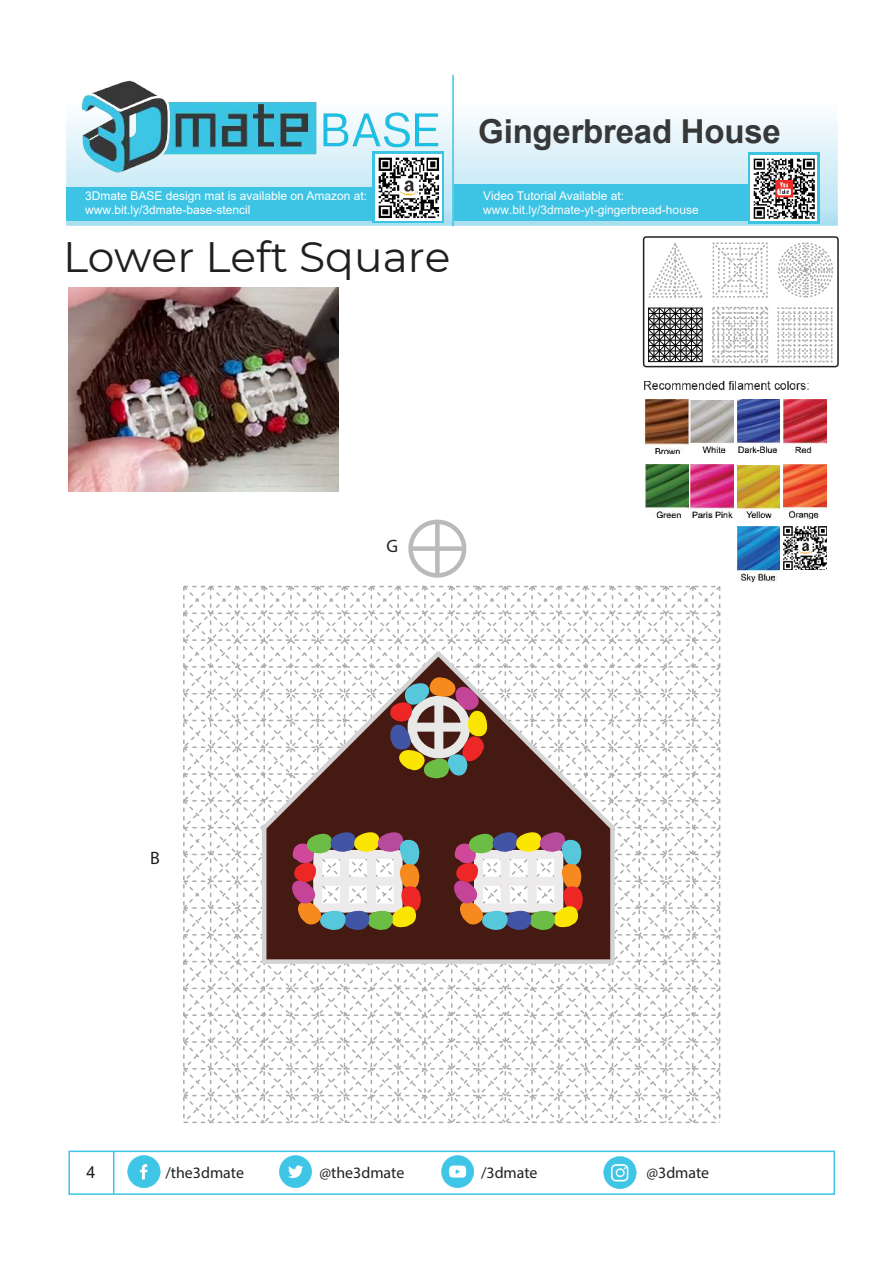
<style>
.page{position:relative;width:893px;height:1263px;background:#fff}
.page>*{position:absolute;margin:0;border:0;box-sizing:border-box;transform-origin:0 0}
.t1{font:42.45px "Montserrat";color:#221f1f}
.t2{font:700 33px "Arial";letter-spacing:-.005em;color:#373838}
.t3{font:18px "Myriad Pro";color:#221f1f}
.t4{font:16.5px "Arial";color:#221f1f}
.t5{font:15.9px "Myriad Pro";color:#221f1f}
.t6{font:12px/14.4px "Arial";color:#fff}
.t7{font:12px "Arial";color:#fbfbfb}
</style>
<div class="page">
<svg style="left:643px;top:236px;width:196px;height:131px"></svg>
<div style="left:408px;top:520px;width:58px;height:58px;border:5px solid #bababa;border-radius:50%"></div>
<div style="left:435px;top:520px;width:5px;height:54px;background:#bababa"></div>
<div style="left:411px;top:546px;width:53px;height:5px;background:#bababa"></div>
<img style="left:66px;top:117px;width:772px;height:109px">
<div style="left:372px;top:151px;width:71px;height:72px;background:linear-gradient(to right,#3dc4e5,#3dc4e5)"></div>
<svg style="left:748px;top:152px;width:71px;height:71px"></svg>
<div style="left:66px;top:187px;width:358px;height:33px;background:#3dc4e5"></div>
<div style="left:454px;top:184px;width:355px;height:36px;background:#3dc4e5"></div>
<hr style="left:452px;top:75px;width:2px;height:151px;background:#3dc4e5">
<img style="left:68px;top:74px;width:385px;height:104px">
<img style="left:376px;top:155px;width:65px;height:65px">
<div style="left:68px;top:1150px;width:767px;height:45px;border:2px solid #3ec4e5"></div>
<img style="left:128px;top:1155px;width:32px;height:32px">
<img style="left:604px;top:1156px;width:32px;height:32px">
<img style="left:441px;top:1155px;width:32px;height:32px">
<img style="left:279px;top:1156px;width:32px;height:32px">
<hr style="left:113px;top:1151px;width:1px;height:43px;background:#3ec4e5">
<svg style="left:183px;top:585px;width:538px;height:538px"></svg>
<img style="left:644px;top:381px;width:164px;height:9px">
<img style="left:643px;top:400px;width:90px;height:53px">
<img style="left:784px;top:400px;width:42px;height:53px">
<img style="left:645px;top:465px;width:43px;height:53px">
<img style="left:691px;top:465px;width:42px;height:53px">
<img style="left:737px;top:465px;width:43px;height:53px">
<img style="left:784px;top:464px;width:42px;height:54px">
<img style="left:737px;top:527px;width:43px;height:54px">
<img style="left:737px;top:400px;width:43px;height:52px">
<img style="left:784px;top:527px;width:42px;height:42px">
<img style="left:68px;top:288px;width:270px;height:204px">
<img style="left:751px;top:155px;width:65px;height:66px">
<h2 class="t2" style="left:478px;top:118px;width:304px">Gingerbread House</h2>
<p class="t6" style="left:85px;top:190px;width:284px">3Dmate BASE design mat is available on Amazon at: www.bit.ly/3dmate-base-stencil</p>
<p class="t6" style="left:483px;top:190px;width:143px">Video Tutorial Available at:</p>
<p class="t7" style="left:483px;top:206px;width:217px">www.bit.ly/3dmate-yt-gingerbread-house</p>
<h1 class="t1" style="left:63px;top:240px;width:389px">Lower Left Square</h1>
<h3 class="t3" style="left:150px;top:851px;width:11px">B</h3>
<h3 class="t3" style="left:386px;top:539px;width:13px">G</h3>
<h3 class="t4" style="left:86px;top:1166px;width:11px">4</h3>
<h3 class="t5" style="left:165px;top:1166px;width:80px">/the3dmate</h3>
<h3 class="t5" style="left:319px;top:1166px;width:86px">@the3dmate</h3>
<h3 class="t5" style="left:481px;top:1166px;width:58px">/3dmate</h3>
<h3 class="t5" style="left:646px;top:1166px;width:64px">@3dmate</h3>
</div>
